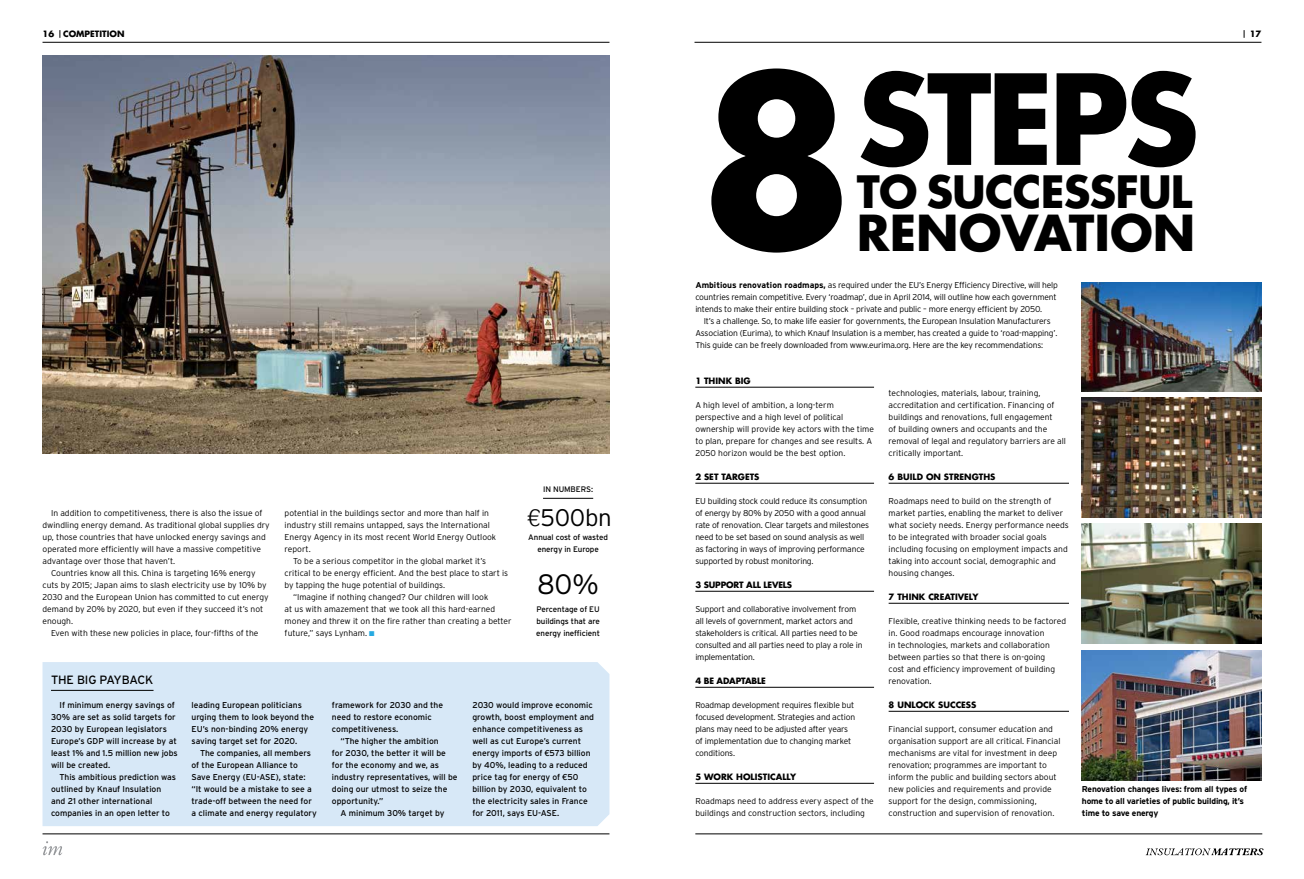
<style>
.page{position:relative;width:1304px;height:879px;background:#fff}
.page>*{position:absolute;margin:0;border:0;box-sizing:border-box;transform-origin:0 0}
.t1{font:700 226.1px "Futura";color:#000}
.t2{font:700 121.5px "Futura";letter-spacing:-.04em;color:#000}
.t3{font:700 48.3px "Futura";color:#000}
.t4{font:700 43.4px "Futura";letter-spacing:-.02em;color:#000}
.t5{font:300 28px "Interstate";color:#000}
.t6{font:300 24px "Interstate";letter-spacing:-.01em;color:#000}
.t7{font:12px "Interstate";color:#000}
.t8{font:300 8.5px/12px "Interstate";color:#000}
.t9{font:300 8.5px/12px "Interstate";letter-spacing:-.02em;color:#000}
.t10{font:8.5px/12px "Interstate";color:#000}
.t11{font:700 8.5px "Futura";color:#000}
.t12{font:700 8.5px/12px "Interstate";letter-spacing:-.02em;color:#000}
.t13{font:700 8.5px "Futura";letter-spacing:-.02em;color:#000}
.t14{font:8px/12px "Interstate";letter-spacing:-.01em;color:#000;text-align:center}
.s1{color:#27aae1}
.s2{font-family:"Helvetica"}
.s3{font-family:"Helvetica Neue LT Std";font-weight:500}
.s4{font-weight:700}
</style>
<div class="page">
<hr style="left:43px;top:42px;width:566px;height:1px;background:#000">
<hr style="left:694px;top:42px;width:567px;height:1px;background:#000">
<hr style="left:43px;top:833px;width:566px;height:1px;background:#000">
<hr style="left:695px;top:833px;width:567px;height:1px;background:#000">
<svg style="left:43px;top:841px;width:19px;height:14px"></svg>
<svg style="left:1146px;top:848px;width:118px;height:7px"></svg>
<div style="left:43px;top:662px;width:566px;height:164px;background:#d7e8f7"></div>
<hr style="left:51px;top:690px;width:103px;height:1px;background:#000">
<hr style="left:543px;top:498px;width:50px;height:1px;background:#000">
<hr style="left:695px;top:387px;width:179px;height:1px;background:#000">
<hr style="left:695px;top:483px;width:179px;height:1px;background:#000">
<hr style="left:695px;top:591px;width:179px;height:1px;background:#000">
<hr style="left:695px;top:687px;width:179px;height:1px;background:#000">
<hr style="left:695px;top:783px;width:179px;height:1px;background:#000">
<hr style="left:889px;top:483px;width:180px;height:1px;background:#000">
<hr style="left:889px;top:603px;width:180px;height:1px;background:#000">
<hr style="left:889px;top:711px;width:180px;height:1px;background:#000">
<img style="left:1082px;top:650px;width:179px;height:130px">
<img style="left:43px;top:55px;width:566px;height:399px">
<img style="left:1082px;top:282px;width:179px;height:109px">
<img style="left:1082px;top:398px;width:179px;height:120px">
<img style="left:1082px;top:523px;width:179px;height:120px">
<p class="t11" style="left:63px;top:28px;width:63px">COMPETITION</p>
<p class="t11" style="left:43px;top:28px;width:13px">16</p>
<p class="t11" style="left:1250px;top:28px;width:13px">17</p>
<h1 class="t1" style="left:699px;top:4px;width:157px">8</h1>
<h2 class="t2" style="left:857px;top:35px;width:344px">STEPS</h2>
<h3 class="t4" style="left:857px;top:162px;width:337px">TO SUCC ESSFUL</h3>
<h3 class="t3" style="left:857px;top:200px;width:340px">RENOVATION</h3>
<p class="t8" style="left:51px;top:507px;width:213px">In addition to competitiveness, there is also the issue of</p>
<p class="t8" style="left:43px;top:519px;width:229px">dwindling energy demand. As traditional global supplies dry</p>
<p class="t8" style="left:43px;top:531px;width:225px">up, those countries that have unlocked energy savings and</p>
<p class="t8" style="left:43px;top:543px;width:220px">operated more efficiently will have a massive competitive</p>
<p class="t8" style="left:43px;top:555px;width:134px">advantage over those that haven’t.</p>
<p class="t8" style="left:51px;top:567px;width:206px">Countries know all this. China is targeting 16% energy</p>
<p class="t8" style="left:43px;top:579px;width:226px">cuts by 2015; Japan aims to slash electricity use by 10% by</p>
<p class="t8" style="left:43px;top:591px;width:228px">2030 and the European Union has committed to cut energy</p>
<p class="t8" style="left:43px;top:603px;width:222px">demand by 20% by 2020, but even if they succeed it’s not</p>
<p class="t8" style="left:43px;top:615px;width:32px">enough.</p>
<p class="t8" style="left:51px;top:627px;width:209px">Even with these new policies in place, four-fifths of the</p>
<h3 class="t7" style="left:51px;top:673px;width:80px">The big payback</h3>
<p class="t8" style="left:285px;top:507px;width:213px">potential in the buildings sector and more than half in industry still remains untapped, says the International Energy Agency in its most recent World Energy Outlook report.</p>
<p class="t8" style="left:293px;top:555px;width:194px">To be a serious competitor in the global market it’s</p>
<p class="t8" style="left:285px;top:567px;width:225px">critical to be energy efficient. And the best place to start is</p>
<p class="t8" style="left:285px;top:579px;width:162px">by tapping the huge potential of buildings.</p>
<p class="t8" style="left:293px;top:591px;width:197px">“Imagine if nothing changed? Our children will look</p>
<p class="t8" style="left:285px;top:603px;width:212px">at us with amazement that we took all this hard-earned</p>
<p class="t8" style="left:285px;top:615px;width:229px">money and threw it on the fire rather than creating a better</p>
<p class="t8" style="left:285px;top:627px;width:91px">future,” says Lynham. <span class="s1">■</span></p>
<p class="t14" style="left:543px;top:483px;width:52px">In Numbers:</p>
<h3 class="t6" style="left:527px;top:504px;width:86px"><span class="s2">€</span>500bn</h3>
<p class="t14" style="left:528px;top:531px;width:81px">Annual cost of wasted energy in Europe</p>
<h3 class="t5" style="left:537px;top:569px;width:64px">80%</h3>
<p class="t14" style="left:536px;top:603px;width:65px;text-align:left">Percentage of EU buildings that are energy inefficient</p>
<p class="t10" style="left:51px;top:699px;width:128px;text-indent:8px">If minimum energy savings of<br>30% are set as solid targets for<br>2030 by European legislators<br>Europe’s GDP will increase by at least 1% and 1.5 million new jobs will be created.</p>
<p class="t10" style="left:51px;top:771px;width:127px;text-indent:9px">This ambitious prediction was outlined by Knauf Insulation and 21 other international companies in an open letter to</p>
<p class="t10" style="left:191px;top:699px;width:124px">leading European politicians urging them to look beyond the<br>EU’s non-binding 20% energy saving target set for 2020.</p>
<p class="t10" style="left:191px;top:747px;width:127px;text-indent:9px">The companies, all members of the European Alliance to<br>Save Energy (EU -ASE), state: “It would be a mistake to see a trade-off between the need for a climate and energy regulatory</p>
<p class="t10" style="left:332px;top:699px;width:113px">framework for 2030 and the need to restore economic competitiveness.</p>
<p class="t10" style="left:340px;top:735px;width:100px">“The higher the ambition</p>
<p class="t10" style="left:332px;top:747px;width:116px">for 2030, the better it will be</p>
<p class="t10" style="left:332px;top:759px;width:109px">for the economy and we, as</p>
<p class="t10" style="left:332px;top:771px;width:127px">industry representatives, will be</p>
<p class="t10" style="left:332px;top:783px;width:117px">doing our utmost to seize the</p>
<p class="t10" style="left:332px;top:795px;width:53px">opportunity.”</p>
<p class="t10" style="left:340px;top:807px;width:106px">A minimum 30% target by</p>
<p class="t10" style="left:472px;top:699px;width:123px">2030 would improve economic growth, boost employment and enhance competitiveness as well as cut Europe’s current energy imports of <span class="s3">€</span>573 billion by 40%, leading to a reduced price tag for energy of <span class="s3">€</span>50 billion by 2030, equivalent to the electricity sales in France for 2011, says EU -ASE.</p>
<p class="t9" style="left:695px;top:279px;width:364px"><span class="s4">Ambitious renovation roadmaps,</span> as required under the EU’s Energy Efficiency Directive, will help countries remain competitive. Every ‘roadmap’, due in April 2014, will outline how each government intends to make their entire building stock – private and public – more energy efficient by 2050.</p>
<p class="t9" style="left:695px;top:315px;width:364px;text-indent:8px">It’s a challenge. So, to make life easier for governments, the European Insulation Manufacturers<br>Association (Eurima), to which Knauf Insulation is a member, has created a guide to ‘road-mapping’.<br>This guide can be freely downloaded from www.eurima.org. Here are the key recommendations:</p>
<p class="t11" style="left:695px;top:375px;width:57px">1 THINK BIG</p>
<p class="t8" style="left:695px;top:399px;width:180px">A high level of ambition, a long-term perspective and a high level of political ownership will provide key actors with the time to plan, prepare for changes and see results. A 2050 horizon would be the best option.</p>
<p class="t11" style="left:695px;top:471px;width:66px">2 SET TARGETS</p>
<p class="t9" style="left:695px;top:495px;width:175px">EU building stock could reduce its consumption of energy by 80% by 2050 with a good annual rate of renovation. Clear targets and milestones need to be set based on sound analysis as well as factoring in ways of improving performance supported by robust monitoring.</p>
<p class="t13" style="left:695px;top:579px;width:98px">3 SUPPORT ALL LEVELS</p>
<p class="t9" style="left:695px;top:603px;width:169px">Support and collaborative involvement from all levels of government, market actors and stakeholders is critical. All parties need to be consulted and all parties need to play a role in implementation.</p>
<p class="t13" style="left:695px;top:675px;width:72px">4 BE ADAPTABLE</p>
<p class="t9" style="left:695px;top:699px;width:161px">Roadmap development requires flexible but focused development. Strategies and action plans may need to be adjusted after years of implementation due to changing market conditions.</p>
<p class="t11" style="left:695px;top:771px;width:102px">5 WORK HOLISTICALLY</p>
<p class="t8" style="left:695px;top:795px;width:180px">Roadmaps need to address every aspect of the buildings and construction sectors, including</p>
<p class="t8" style="left:889px;top:387px;width:179px">technologies, materials, labour, training, accreditation and certification. Financing of buildings and renovations, full engagement<br>of building owners and occupants and the removal of legal and regulatory barriers are all critically important.</p>
<p class="t11" style="left:889px;top:471px;width:108px">6 BUILD ON STRENGTHS</p>
<p class="t8" style="left:889px;top:495px;width:182px">Roadmaps need to build on the strength of market parties, enabling the market to deliver what society needs. Energy performance needs to be integrated with broader social goals including focusing on employment impacts and taking into account social, demographic and housing changes.</p>
<p class="t11" style="left:889px;top:591px;width:91px">7 THINK CREATIVELY</p>
<p class="t8" style="left:889px;top:615px;width:179px">Flexible, creative thinking needs to be factored in. Good roadmaps encourage innovation<br>in technologies, markets and collaboration between parties so that there is on-going<br>cost and efficiency improvement of building renovation.</p>
<p class="t11" style="left:889px;top:699px;width:89px">8 UNLOCK SUCC ESS</p>
<p class="t8" style="left:889px;top:723px;width:173px">Financial support, consumer education and organisation support are all critical. Financial mechanisms are vital for investment in deep renovation; programmes are important to inform the public and building sectors about new policies and requirements and provide support for the design, commissioning, construction and supervision of renovation.</p>
<p class="t12" style="left:1082px;top:783px;width:167px">Renovation changes lives: from all types of home to all varieties of public building, it’s time to save energy</p>
</div>
